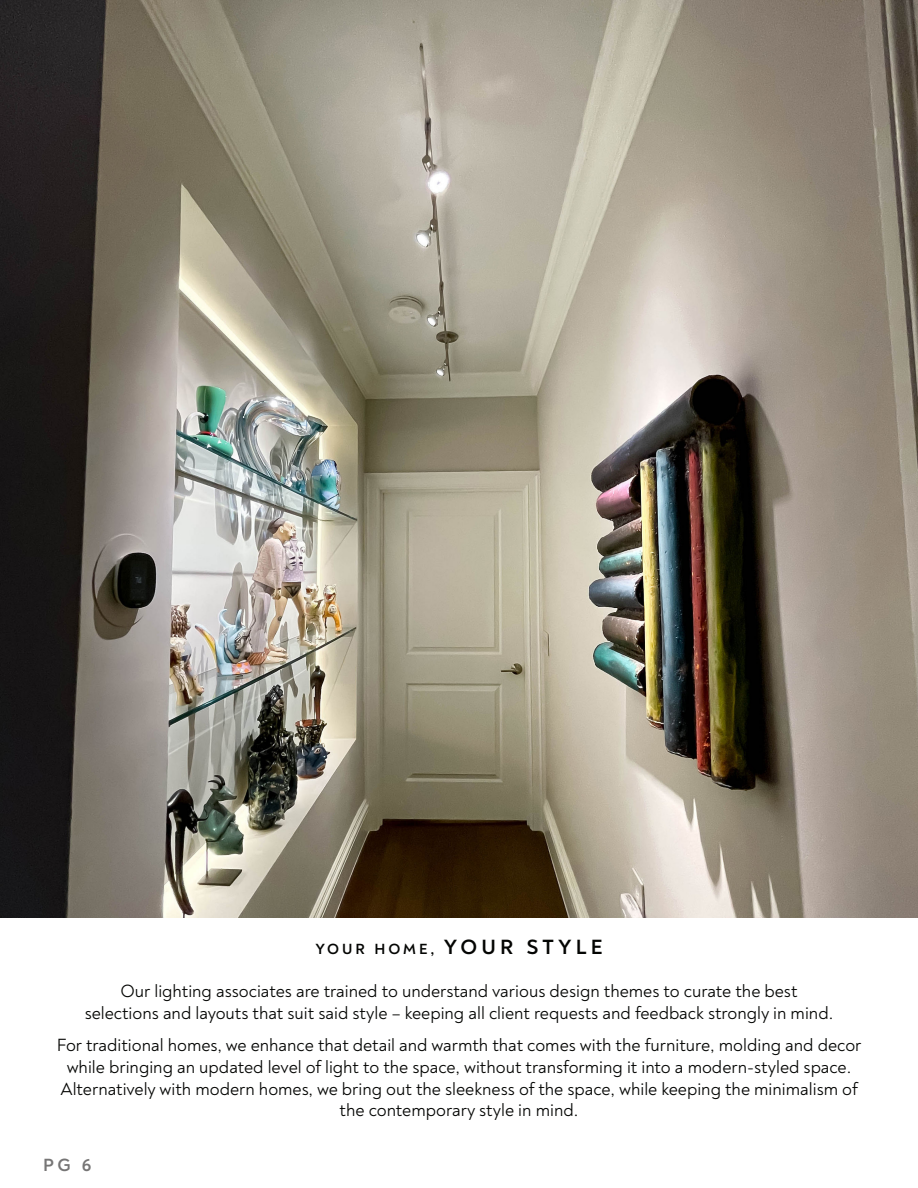
<style>
.page{position:relative;width:918px;height:1188px;background:#fff}
.page>*{position:absolute;margin:0;border:0;box-sizing:border-box;transform-origin:0 0}
.t1{font:18px/21.6px "Noah";color:#040503;text-align:center}
.t2{font:700 18px "Noah";color:#767575}
.t3{font:700 15px "Noah";letter-spacing:.2em;color:#040503}
.s1{font-size:21px}
</style>
<div class="page">
<img style="left:0;top:0;width:918px;height:918px">
<p class="t3" style="left:315px;top:940px;width:289px">YOUR HOME, <span class="s1">YOUR STYLE</span></p>
<p class="t1" style="left:85px;top:981px;width:750px">Our lighting associates are trained to understand various design themes to curate the best selections and layouts that suit said style – keeping all client requests and feedback strongly in mind.</p>
<p class="t1" style="left:57px;top:1035px;width:806px">For traditional homes, we enhance that detail and warmth that comes with the furniture, molding and decor while bringing an updated level of light to the space, without transforming it into a modern-styled space.<br>Alternatively with modern homes, we bring out the sleekness of the space, while keeping the minimalism of the contemporary style in mind.</p>
<p class="t2" style="left:43px;top:1154px;width:50px">PG 6</p>
</div>
